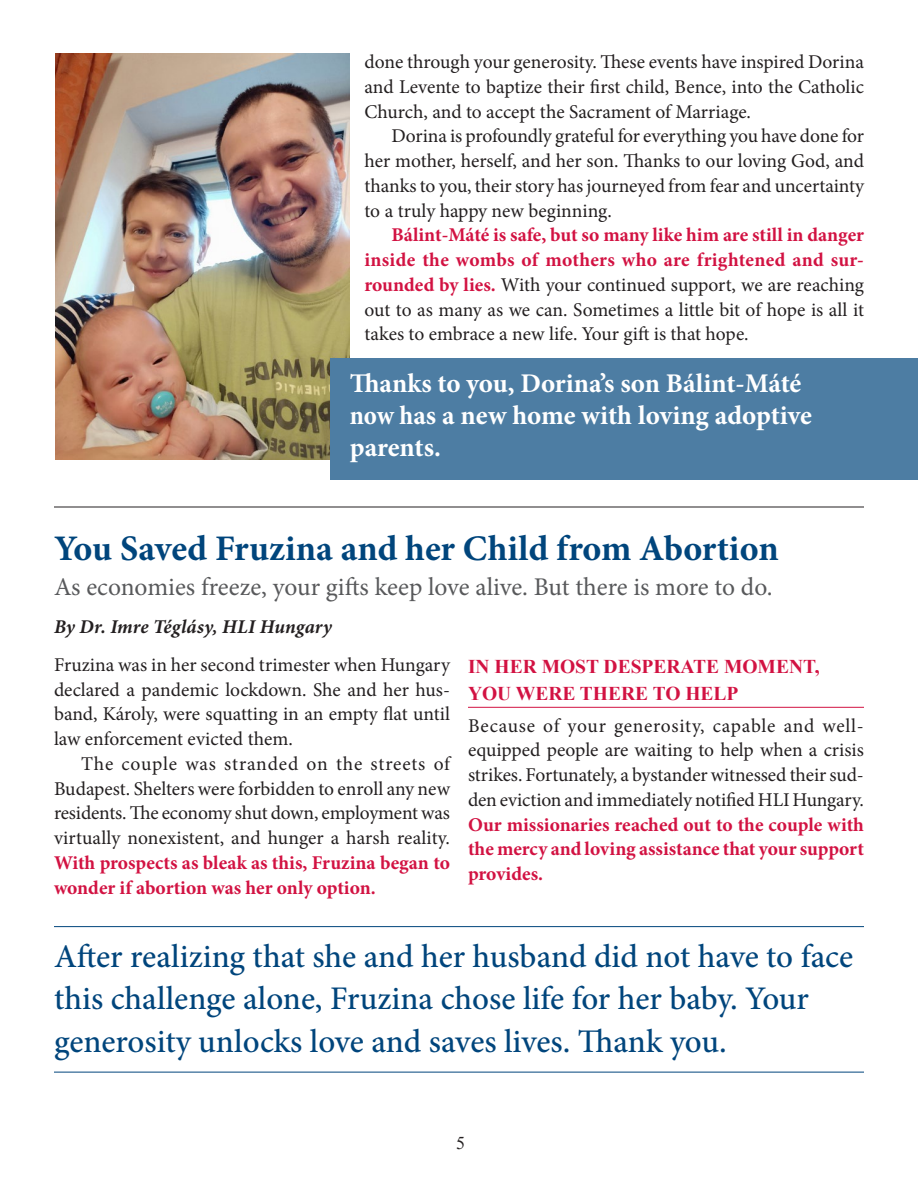
<style>
.page{position:relative;width:918px;height:1188px;background:#fff}
.page>*{position:absolute;margin:0;border:0;box-sizing:border-box;transform-origin:0 0}
.t1{font:700 36px "Minion Pro";color:#00457c}
.t2{font:500 33px/42px "Minion Pro";color:#00457c}
.t3{font:700 27px/32.4px "Minion Pro";color:#fff}
.t4{font:25.5px "Minion Pro";letter-spacing:-.005em;color:#58595b}
.t5{font:19.5px/24.8px "Minion Pro";letter-spacing:-.005em;color:#231f20;text-align:justify}
.t6{font:700 19.5px/24.8px "Minion Pro";color:#d21242}
.t7{font:700 19.5px/27px "Times New Roman";color:#d21242}
.t8{font:italic 700 19.5px "Minion Pro";letter-spacing:.005em;color:#231f20}
.t9{font:18px "Times New Roman";color:#231f20}
.s1{font-weight:700;color:#d21242}
.s2{font-stretch:condensed}
</style>
<div class="page">
<img style="left:55px;top:54px;width:295px;height:405px">
<div style="left:330px;top:358px;width:588px;height:122px;background:#4d7da3"></div>
<hr style="left:54px;top:926px;width:810px;height:1px;background:#00457c">
<hr style="left:54px;top:1072px;width:810px;height:1px;background:#00457c">
<hr style="left:468px;top:707px;width:396px;height:1px;background:#d21242">
<hr style="left:54px;top:507px;width:810px;height:1px;background:#231f20">
<p class="t5" style="left:364px;top:50px;width:501px">done through your generosity. These events have inspired Dorina and Levente to baptize their first child, Bence, into the Catholic Church, and to accept the Sacrament of Marriage.</p>
<p class="t5" style="left:364px;top:124px;width:501px;text-indent:27px">Dorina is profoundly grateful for everything you have done for her mother, herself, and her son. Thanks to our loving God, and thanks to you, their story has journeyed from fear and uncertainty to a truly happy new beginning.</p>
<p class="t5" style="left:364px;top:223px;width:501px;text-indent:27px"><span class="s1">Bálint-Máté is safe, but so many like him are still in danger inside the wombs of mothers who are frightened and sur&shy;rounded by lies.</span> With your continued support, we are reaching out to as many as we can. Sometimes a little bit of hope is all it takes to embrace a new life. Your gift is that hope.</p>
<h3 class="t3" style="left:350px;top:366px;width:464px">Thanks to you, Dorina’s son Bálint-Máté <span class="s2">now h</span>as a new home with loving adoptive parents.</h3>
<h1 class="t1" style="left:54px;top:523px;width:726px">You Saved Fruzina and her Child from Abortion</h1>
<h3 class="t4" style="left:54px;top:570px;width:720px">As economies freeze, your gifts keep love alive. But there is more to do.</h3>
<p class="t8" style="left:54px;top:613px;width:280px">By Dr. Imre Téglásy, HLI Hungary</p>
<p class="t5" style="left:54px;top:652px;width:398px">Fruzina was in her second trimester when Hungary declared a pandemic lockdown. She and her hus&shy;band, Károly, were squatting in an empty flat until law enforcement evicted them.</p>
<p class="t5" style="left:54px;top:751px;width:398px;text-indent:27px">The couple was stranded on the streets of Budapest. Shelters were forbidden to enroll any new residents. The economy shut down, employment was virtually nonexistent, and hunger a harsh reality.</p>
<p class="t6" style="left:54px;top:850px;width:397px">With prospects as bleak as this, Fruzina began to wonder if abortion was her only option.</p>
<p class="t7" style="left:468px;top:653px;width:353px">IN HER MOST DESPERATE MOMENT,<br>YOU WERE THERE TO HELP</p>
<p class="t5" style="left:468px;top:713px;width:397px">Because of your generosity, capable and well&shy;equipped people are waiting to help when a crisis strikes. Fortunately, a bystander witnessed their sud&shy;den eviction and immediately notified HLI Hungary.</p>
<p class="t6" style="left:468px;top:812px;width:398px;text-align:justify">Our missionaries reached out to the couple with the mercy and loving assistance that your support provides.</p>
<h2 class="t2" style="left:54px;top:936px;width:801px">After realizing that she and her husband did not have to face this challenge alone, Fruzina chose life for her baby. Your generosity unlocks love and saves lives. Thank you.</h2>
<p class="t9" style="left:456px;top:1131px;width:10px">5</p>
</div>
